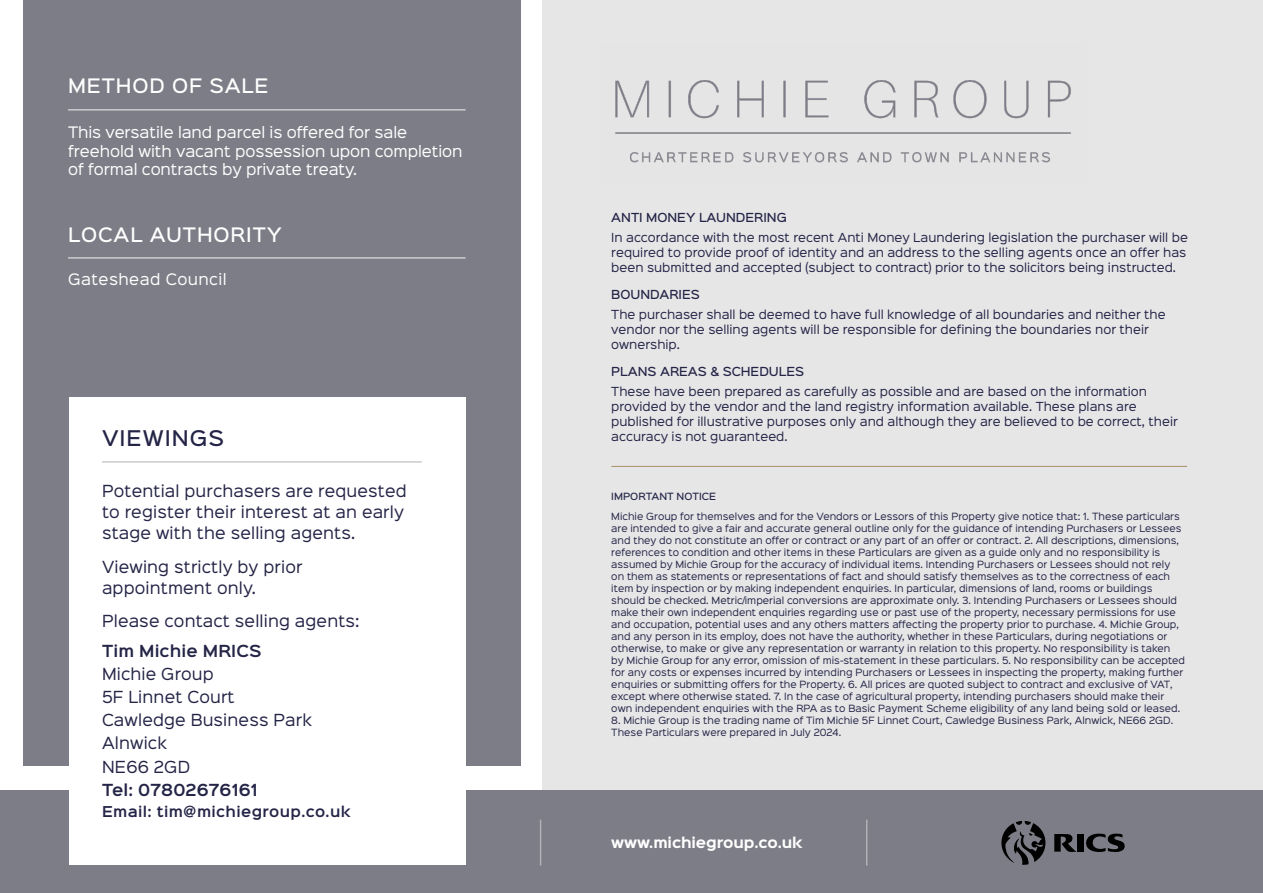
<style>
.page{position:relative;width:1263px;height:893px;background:#fff}
.page>*{position:absolute;margin:0;border:0;box-sizing:border-box;transform-origin:0 0}
.t1{font:500 19.5px "Sinkin Sans 500";letter-spacing:.05em;color:#242447}
.t2{font:500 18px "Sinkin Sans 500";letter-spacing:.05em;color:#fff}
.t3{font:15px/23.1px "Sinkin Sans 400";letter-spacing:.01em;color:#242447}
.t4{font:600 15px "Sinkin Sans 600";letter-spacing:.01em;color:#242447}
.t5{font:14.25px/18.8px "Sinkin Sans 400";letter-spacing:-.005em;color:#fff}
.t6{font:14.25px "Sinkin Sans 400";letter-spacing:.03em;color:#fff}
.t7{font:600 13.5px "Sinkin Sans 600";letter-spacing:.025em;color:#242447}
.t8{font:700 13.5px "Sinkin Sans 700";letter-spacing:-.01em;color:#fff}
.t9{font:11.25px/15px "Sinkin Sans 400";color:#242447}
.t10{font:500 11.25px "Sinkin Sans 500";color:#242447}
.t11{font:9px/12px "Sinkin Sans 400";color:#242447}
.t12{font:500 9px "Sinkin Sans 500";color:#242447}
</style>
<div class="page">
<div style="left:542px;top:0;width:721px;height:810px;background:#e6e6e7"></div>
<div style="left:23px;top:0;width:498px;height:765px;background:#7d7d87"></div>
<hr style="left:68px;top:109px;width:398px;height:2px;background:#cccccf">
<hr style="left:68px;top:257px;width:398px;height:2px;background:#cccccf">
<hr style="left:611px;top:466px;width:576px;height:1px;background:#a68f66">
<img style="left:615px;top:80px;width:456px;height:83px">
<div style="left:0;top:791px;width:1263px;height:102px;background:#7d7d87"></div>
<svg style="left:1054px;top:834px;width:22px;height:18px"></svg>
<svg style="left:1086px;top:833px;width:39px;height:19px"></svg>
<div style="left:1078px;top:834px;width:6px;height:18px;background:#000"></div>
<svg style="left:1001px;top:821px;width:44px;height:44px"></svg>
<hr style="left:540px;top:820px;width:1px;height:45px;background:#b1b1b7">
<hr style="left:866px;top:820px;width:1px;height:45px;background:#b1b1b7">
<div style="left:69px;top:397px;width:397px;height:468px;background:#fff"></div>
<hr style="left:102px;top:461px;width:320px;height:2px;background:#cccccf">
<h2 class="t2" style="left:68px;top:70px;width:202px">METHOD OF SALE</h2>
<h3 class="t5" style="left:68px;top:121px;width:396px">This versatile land parcel is offered for sale freehold with vacant possession upon completion of formal contracts by private treaty.</h3>
<h2 class="t2" style="left:68px;top:220px;width:215px">LOCAL AUTHORITY</h2>
<h3 class="t6" style="left:68px;top:267px;width:160px">Gateshead Council</h3>
<h1 class="t1" style="left:102px;top:421px;width:123px">VIEWINGS</h1>
<h3 class="t3" style="left:102px;top:479px;width:306px;line-height:21px">Potential purchasers are requested to register their interest at an early stage with the selling agents.</h3>
<h3 class="t3" style="left:102px;top:555px;width:202px;line-height:21px">Viewing strictly by prior appointment only.</h3>
<h3 class="t3" style="left:102px;top:608px;width:259px">Please contact selling agents:</h3>
<h3 class="t4" style="left:102px;top:638px;width:161px">Tim Michie MRICS</h3>
<h3 class="t3" style="left:102px;top:661px;width:211px">Michie Group<br>5F Linnet Court<br>Cawledge Business Park<br>Alnwick<br>NE66 2GD</h3>
<h3 class="t4" style="left:102px;top:776px;width:157px">Tel: 07802676161</h3>
<h3 class="t7" style="left:102px;top:799px;width:250px">Email: tim@michiegroup.co.uk</h3>
<p class="t10" style="left:611px;top:208px;width:177px">ANTI MONEY LAUNDERING</p>
<p class="t9" style="left:611px;top:229px;width:578px">In accordance with the most recent Anti Money Laundering legislation the purchaser will be required to provide proof of identity and an address to the selling agents once an offer has been submitted and accepted (subject to contract) prior to the solicitors being instructed.</p>
<p class="t10" style="left:611px;top:285px;width:90px">BOUNDARIES</p>
<p class="t9" style="left:611px;top:306px;width:556px">The purchaser shall be deemed to have full knowledge of all boundaries and neither the vendor nor the selling agents will be responsible for defining the boundaries nor their ownership.</p>
<p class="t10" style="left:611px;top:362px;width:194px">PLANS AREAS &amp; SCHEDULES</p>
<p class="t9" style="left:611px;top:383px;width:568px">These have been prepared as carefully as possible and are based on the information provided by the vendor and the land registry information available. These plans are published for illustrative purposes only and although they are believed to be correct, their accuracy is not guaranteed.</p>
<p class="t12" style="left:611px;top:488px;width:106px">IMPORTANT NOTICE</p>
<p class="t11" style="left:611px;top:510px;width:575px">Michie Group for themselves and for the Vendors or Lessors of this Property give notice that: 1. These particulars are intended to give a fair and accurate general outline only for the guidance of intending Purchasers or Lessees and they do not constitute an offer or contract or any part of an offer or contract. 2. All descriptions, dimensions, references to condition and other items in these Particulars are given as a guide only and no responsibility is assumed by Michie Group for the accuracy of individual items. Intending Purchasers or Lessees should not rely on them as statements or representations of fact and should satisfy themselves as to the correctness of each item by inspection or by making independent enquiries. In particular, dimensions of land, rooms or buildings should be checked. Metric/imperial conversions are approximate only. 3. Intending Purchasers or Lessees should make their own independent enquiries regarding use or past use of the property, necessary permissions for use and occupation, potential uses and any others matters affecting the property prior to purchase. 4. Michie Group, and any person in its employ, does not have the authority, whether in these Particulars, during negotiations or otherwise, to make or give any representation or warranty in relation to this property. No responsibility is taken by Michie Group for any error, omission of mis-statement in these particulars. 5. No responsibility can be accepted for any costs or expenses incurred by intending Purchasers or Lessees in inspecting the property, making further enquiries or submitting offers for the Property. 6. All prices are quoted subject to contract and exclusive of VAT, except where otherwise stated. 7. In the case of agricultural property, intending purchasers should make their own independent enquiries with the RPA as to Basic Payment Scheme eligibility of any land being sold or leased.</p>
<p class="t11" style="left:611px;top:714px;width:563px">8. Michie Group is the trading name of Tim Michie 5F Linnet Court, Cawledge Business Park, Alnwick, NE66 2GD.<br>These Particulars were prepared in July 2024.</p>
<h3 class="t8" style="left:611px;top:835px;width:193px">www.michiegroup.co.uk</h3>
</div>
